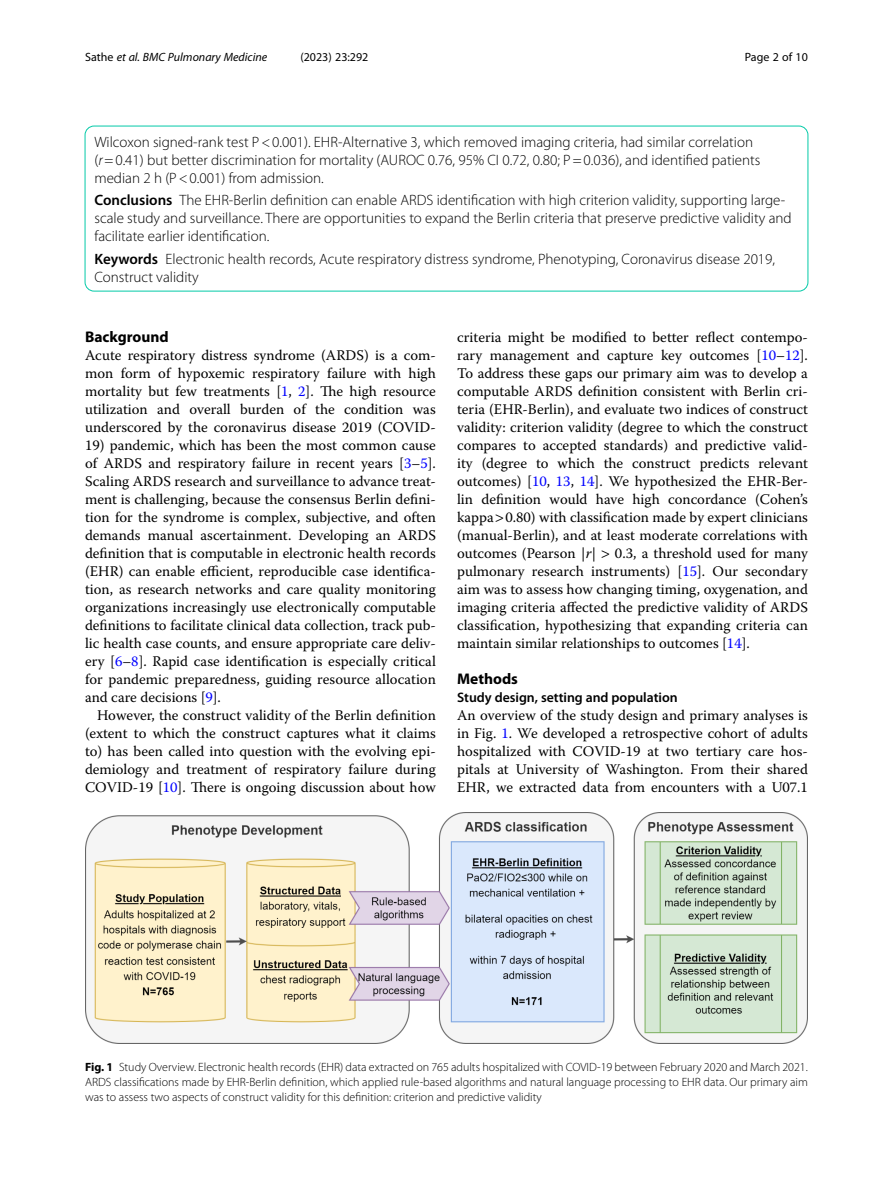
<style>
.page{position:relative;width:893px;height:1191px;background:#fff}
.page>*{position:absolute;margin:0;border:0;box-sizing:border-box;transform-origin:0 0}
.Head_1{font:700 15.45px "Myriad Pro";color:#000}
.Abstract_Structured{font:300 15px/18px "Myriad Pro";color:#000}
.Keyword_Text{font:300 15px/18px "Myriad Pro";color:#000}
.Body_Text{font:14.7px/18px "Warnock Pro";color:#000;text-align:justify}
.Body_Text_Indent{font:14.7px/18px "Warnock Pro";color:#000;text-align:justify}
.Head_2_After_1{font:600 13.8px "Myriad Pro";color:#000}
.Figure_Caption{font:300 12px/15px "Myriad Pro";color:#000;text-align:justify}
.t1{font:italic 12px "Myriad Pro";color:#000}
.t2{font:12px "Myriad Pro";color:#000}
.s1{font-style:normal}
.s2{font-style:italic}
.s3{font-weight:600}
.s4{color:#00f}
.s5{font-weight:700}
</style>
<div class="page">
<div style="left:85px;top:126px;width:723px;height:165px;border:1px solid #04caa8;border-radius:9px"></div>
<img style="left:85px;top:812px;width:723px;height:232px">
<p class="t1" style="left:85px;top:50px;width:184px"><span class="s1">Sathe</span> et al. BMC Pulmonary Medicine</p>
<p class="t2" style="left:300px;top:50px;width:70px">(2023) 23:292</p>
<p class="t2" style="left:745px;top:50px;width:65px">Page 2 of 10</p>
<p class="Abstract_Structured" style="left:94px;top:133px;width:667px">Wilcoxon signed-rank test P&lt;0.001). EHR-Alternative 3, which removed imaging criteria, had similar correlation (<span class="s2">r</span>=0.41) but better discrimination for mortality (AUROC 0.76, 95% CI 0.72, 0.80; P=0.036), and identified patients median 2 h (P&lt;0.001) from admission.</p>
<p class="Abstract_Structured" style="left:94px;top:191px;width:699px"><span class="s3">Conclusions</span> The EHR-Berlin definition can enable ARDS identification with high criterion validity, supporting large&shy;scale study and surveillance. There are opportunities to expand the Berlin criteria that preserve predictive validity and facilitate earlier identification.</p>
<p class="Keyword_Text" style="left:94px;top:250px;width:682px"><span class="s3">Keywords</span> Electronic health records, Acute respiratory distress syndrome, Phenotyping, Coronavirus disease 2019,<br>Construct validity</p>
<p class="Head_1" style="left:85px;top:327px;width:85px">Background</p>
<p class="Body_Text" style="left:85px;top:346px;width:352px">Acute respiratory distress syndrome (ARDS) is a com&shy;mon form of hypoxemic respiratory failure with high mortality but few treatments [<span class="s4">1</span>, <span class="s4">2</span>]. The high resource utilization and overall burden of the condition was underscored by the coronavirus disease 2019 (COVID-</p>
<p class="Body_Text" style="left:85px;top:436px;width:352px">19) pandemic, which has been the most common cause of ARDS and respiratory failure in recent years [<span class="s4">3</span>–<span class="s4">5</span>].<br>Scaling ARDS research and surveillance to advance treat&shy;ment is challenging, because the consensus Berlin defini&shy;tion for the syndrome is complex, subjective, and often demands manual ascertainment. Developing an ARDS definition that is computable in electronic health records (EHR) can enable efficient, reproducible case identifica&shy;tion, as research networks and care quality monitoring organizations increasingly use electronically computable definitions to facilitate clinical data collection, track pub&shy;lic health case counts, and ensure appropriate care deliv&shy;ery [<span class="s4">6</span>–<span class="s4">8</span>]. Rapid case identification is especially critical for pandemic preparedness, guiding resource allocation and care decisions [<span class="s4">9</span>].</p>
<p class="Body_Text_Indent" style="left:85px;top:706px;width:352px;text-indent:12px">However, the construct validity of the Berlin definition (extent to which the construct captures what it claims to) has been called into question with the evolving epi&shy;demiology and treatment of respiratory failure during COVID-19 [<span class="s4">10</span>]. There is ongoing discussion about how</p>
<p class="Body_Text_Indent" style="left:457px;top:328px;width:352px">criteria might be modified to better reflect contempo&shy;rary management and capture key outcomes [<span class="s4">10</span>–<span class="s4">12</span>].<br>To address these gaps our primary aim was to develop a computable ARDS definition consistent with Berlin cri&shy;teria (EHR-Berlin), and evaluate two indices of construct validity: criterion validity (degree to which the construct compares to accepted standards) and predictive valid&shy;ity (degree to which the construct predicts relevant outcomes) [<span class="s4">10</span>, <span class="s4">13</span>, <span class="s4">14</span>]. We hypothesized the EHR-Ber&shy;lin definition would have high concordance (Cohen’s kappa 0.80) with classification made by expert clinicians (manual-Berlin), and at least moderate correlations with outcomes (Pearson |<span class="s2">r</span>|</p>
<p class="Body_Text_Indent" style="left:457px;top:544px;width:352px;text-indent:158px">0.3, a threshold used for many pulmonary research instruments) [<span class="s4">15</span>]. Our secondary aim was to assess how changing timing, oxygenation, and imaging criteria affected the predictive validity of ARDS classification, hypothesizing that expanding criteria can maintain similar relationships to outcomes [<span class="s4">14</span>].</p>
<p class="Head_1" style="left:457px;top:669px;width:62px">Methods</p>
<p class="Head_2_After_1" style="left:457px;top:689px;width:222px">Study design, setting and population</p>
<p class="Body_Text" style="left:457px;top:706px;width:352px">An overview of the study design and primary analyses is in Fig. <span class="s4">1</span>. We developed a retrospective cohort of adults hospitalized with COVID-19 at two tertiary care hos&shy;pitals at University of Washington. From their shared EHR, we extracted data from encounters with a U07.1</p>
<p class="Figure_Caption" style="left:85px;top:1059px;width:724px"><span class="s5">Fig. 1</span> Study Overview. Electronic health records (EHR) data extracted on 765 adults hospitalized with COVID-19 between February 2020 and March 2021.<br>ARDS classifications made by EHR-Berlin definition, which applied rule-based algorithms and natural language processing to EHR data. Our primary aim was to assess two aspects of construct validity for this definition: criterion and predictive validity</p>
</div>
